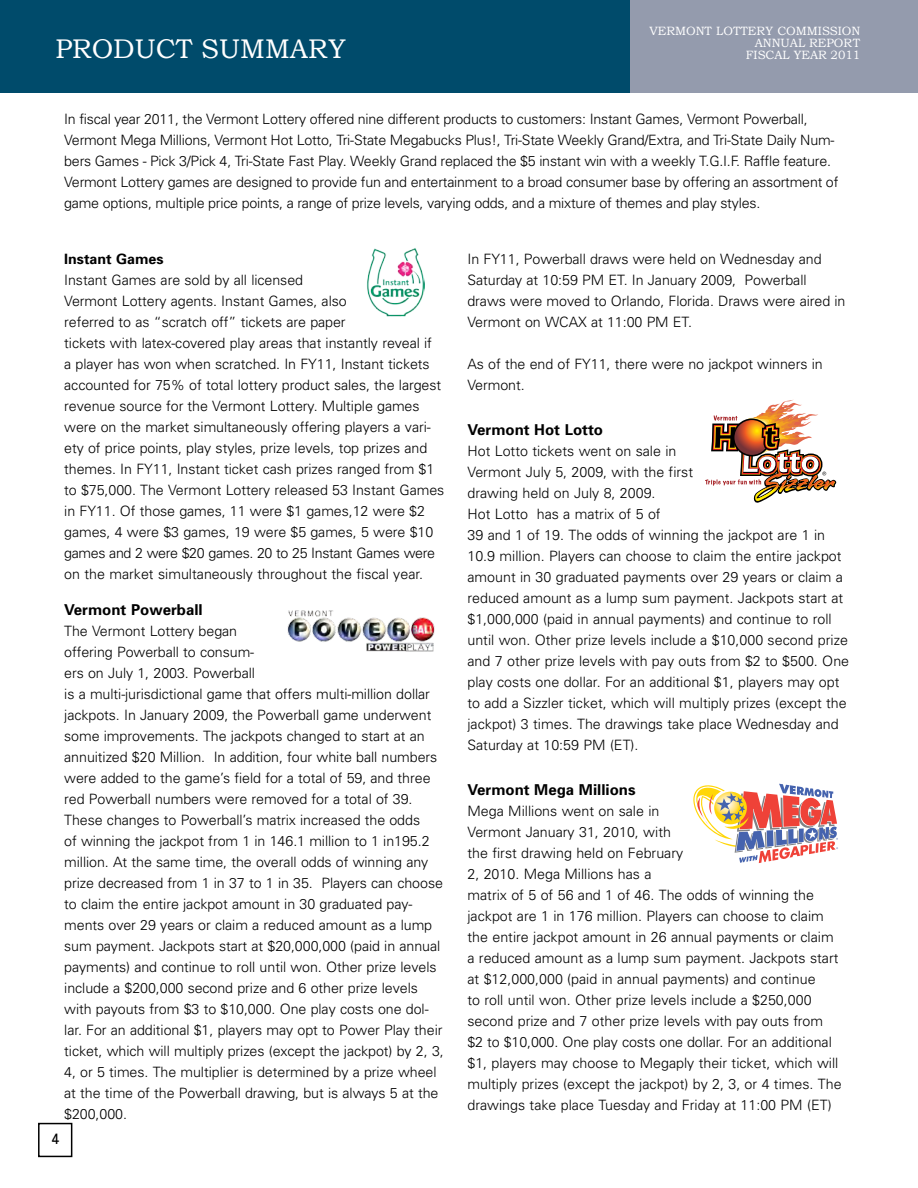
<style>
.page{position:relative;width:918px;height:1188px;background:#fff}
.page>*{position:absolute;margin:0;border:0;box-sizing:border-box;transform-origin:0 0}
.t1{font:27px "Bookman Old Style";color:#fff}
.t2{font:700 15px "Univers";color:#000}
.t3{font:15px "Univers";color:#000}
.t4{font:300 14.25px/21px "Univers";letter-spacing:-.005em;color:#000}
.t5{font:700 14.25px "Univers";color:#000}
.t6{font:12px/12px "Bookman Old Style";color:#fff;text-align:right}
</style>
<div class="page">
<img style="left:366px;top:248px;width:58px;height:68px">
<img style="left:287px;top:610px;width:148px;height:42px">
<img style="left:705px;top:399px;width:132px;height:104px">
<div style="left:0;top:0;width:633px;height:93px;background:#004b6b"></div>
<div style="left:630px;top:0;width:288px;height:93px;background:#949bad"></div>
<div style="left:38px;top:1123px;width:34px;height:34px;border:2px solid #000"></div>
<svg style="left:693px;top:784px;width:145px;height:79px"></svg>
<h1 class="t1" style="left:56px;top:34px;width:158px">PRODUCT SUMMARY</h1>
<p class="t6" style="left:649px;top:25px;width:213px">VERMONT LOTTERY COMMISSION<br>ANNUAL REPORT<br>FISCAL YEAR 2011</p>
<p class="t4" style="left:64px;top:108px;width:776px">In fiscal year 2011, the Vermont Lottery offered nine different products to customers: Instant Games, Vermont Powerball, Vermont Mega Millions, Vermont Hot Lotto, Tri-State Megabucks Plus!, Tri-State Weekly Grand/Extra, and Tri-State Daily Num&shy;bers Games - Pick 3/Pick 4, Tri-State Fast Play. Weekly Grand replaced the $5 instant win with a weekly T.G.I.F. Raffle feature.<br>Vermont Lottery games are designed to provide fun and entertainment to a broad consumer base by offering an assortment of game options, multiple price points, a range of prize levels, varying odds, and a mixture of themes and play styles.</p>
<p class="t5" style="left:64px;top:250px;width:101px">Instant Games</p>
<p class="t4" style="left:64px;top:269px;width:382px">Instant Games are sold by all licensed<br>Vermont Lottery agents. Instant Games, also<br>referred to as “scratch off” tickets are paper<br>tickets with latex-covered play areas that instantly reveal if<br>a player has won when scratched. In FY11, Instant tickets accounted for 75% of total lottery product sales, the largest revenue source for the Vermont Lottery. Multiple games were on the market simultaneously offering players a vari&shy;ety of price points, play styles, prize levels, top prizes and themes. In FY11, Instant ticket cash prizes ranged from $1 to $75,000. The Vermont Lottery released 53 Instant Games in FY11. Of those games, 11 were $1 games,12 were $2 games, 4 were $3 games, 19 were $5 games, 5 were $10 games and 2 were $20 games. 20 to 25 Instant Games were on the market simultaneously throughout the fiscal year.</p>
<p class="t2" style="left:64px;top:600px;width:140px">Vermont Powerball</p>
<p class="t4" style="left:64px;top:620px;width:381px">The Vermont Lottery began<br>offering Powerball to consum-<br>ers on July 1, 2003. Powerball<br>is a multi-jurisdictional game that offers multi-million dollar jackpots. In January 2009, the Powerball game underwent some improvements. The jackpots changed to start at an annuitized $20 Million. In addition, four white ball numbers were added to the game’s field for a total of 59, and three red Powerball numbers were removed for a total of 39.<br>These changes to Powerball’s matrix increased the odds<br>of winning the jackpot from 1 in 146.1 million to 1 in195.2 million. At the same time, the overall odds of winning any prize decreased from 1 in 37 to 1 in 35. Players can choose to claim the entire jackpot amount in 30 graduated pay&shy;ments over 29 years or claim a reduced amount as a lump sum payment. Jackpots start at $20,000,000 (paid in annual payments) and continue to roll until won. Other prize levels include a $200,000 second prize and 6 other prize levels with payouts from $3 to $10,000. One play costs one dol&shy;lar. For an additional $1, players may opt to Power Play their ticket, which will multiply prizes (except the jackpot) by 2, 3, 4, or 5 times. The multiplier is determined by a prize wheel at the time of the Powerball drawing, but is always 5 at the $200,000.</p>
<p class="t3" style="left:51px;top:1129px;width:10px">4</p>
<p class="t4" style="left:467px;top:248px;width:380px">In FY11, Powerball draws were held on Wednesday and Saturday at 10:59 PM ET. In January 2009, Powerball draws were moved to Orlando, Florida. Draws were aired in Vermont on WCAX at 11:00 PM ET.</p>
<p class="t4" style="left:467px;top:353px;width:357px">As of the end of FY11, there were no jackpot winners in<br>Vermont.</p>
<p class="t2" style="left:467px;top:420px;width:137px">Vermont Hot Lotto</p>
<p class="t4" style="left:467px;top:440px;width:383px">Hot Lotto tickets went on sale in<br>Vermont July 5, 2009, with the first<br>drawing held on July 8, 2009.<br>Hot Lotto has a matrix of 5 of<br>39 and 1 of 19. The odds of winning the jackpot are 1 in 10.9 million. Players can choose to claim the entire jackpot amount in 30 graduated payments over 29 years or claim a reduced amount as a lump sum payment. Jackpots start at $1,000,000 (paid in annual payments) and continue to roll until won. Other prize levels include a $10,000 second prize and 7 other prize levels with pay outs from $2 to $500. One play costs one dollar. For an additional $1, players may opt to add a Sizzler ticket, which will multiply prizes (except the jackpot) 3 times. The drawings take place Wednesday and Saturday at 10:59 PM (ET).</p>
<p class="t2" style="left:467px;top:780px;width:170px">Vermont Mega Millions</p>
<p class="t4" style="left:467px;top:800px;width:376px">Mega Millions went on sale in<br>Vermont January 31, 2010, with<br>the first drawing held on February<br>2, 2010. Mega Millions has a<br>matrix of 5 of 56 and 1 of 46. The odds of winning the jackpot are 1 in 176 million. Players can choose to claim the entire jackpot amount in 26 annual payments or claim a reduced amount as a lump sum payment. Jackpots start at $12,000,000 (paid in annual payments) and continue<br>to roll until won. Other prize levels include a $250,000 second prize and 7 other prize levels with pay outs from $2 to $10,000. One play costs one dollar. For an additional $1, players may choose to Megaply their ticket, which will multiply prizes (except the jackpot) by 2, 3, or 4 times. The drawings take place Tuesday and Friday at 11:00 PM (ET)</p>
</div>
